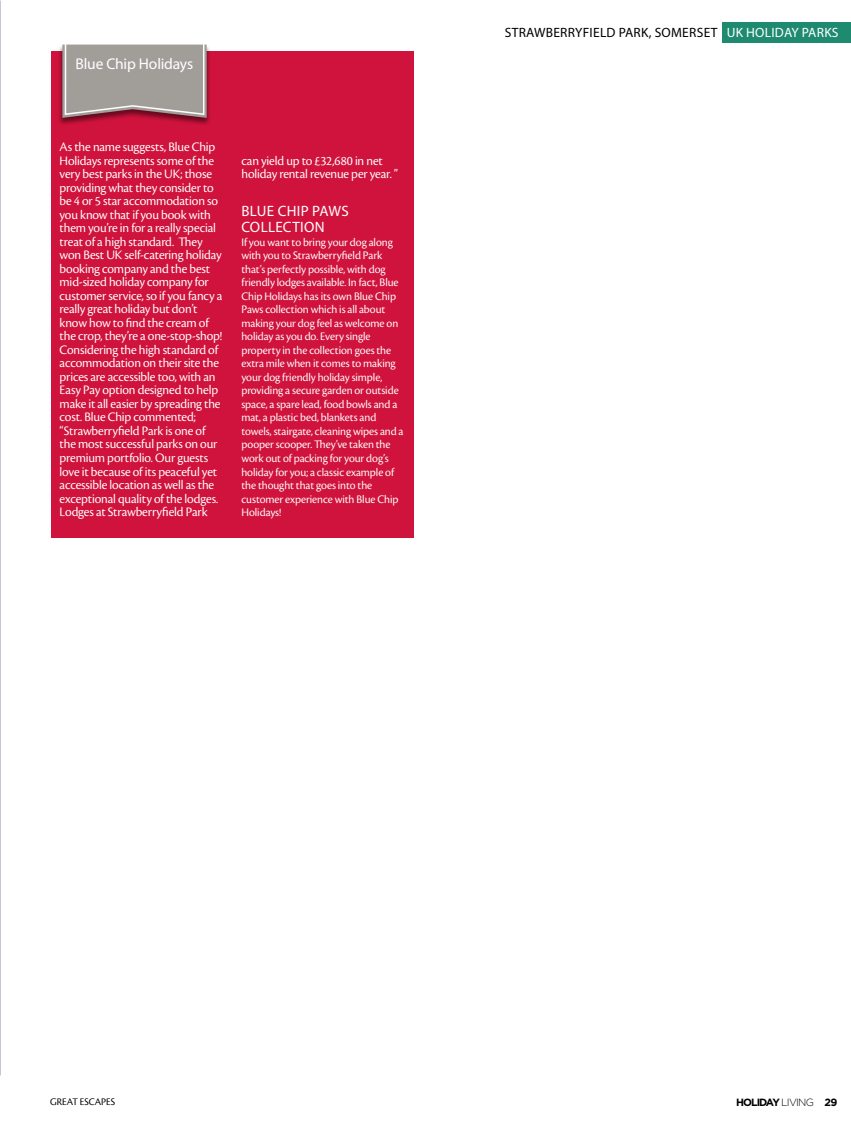
<style>
.page{position:relative;width:851px;height:1127px;background:#fff}
.page>*{position:absolute;margin:0;border:0;box-sizing:border-box;transform-origin:0 0}
.t1{font:15.6px "Myriad Pro";letter-spacing:-.015em;color:#fff}
.t2{font:15px/16.5px "Myriad Pro";letter-spacing:.02em;color:#fff}
.t3{font:13.5px/13.5px "Cronos Pro Disp";letter-spacing:-.01em;color:#fff}
.t4{font:13.5px "Myriad Pro";letter-spacing:.02em;color:#000}
.t5{font:12px/13.5px "Cronos Pro Disp";letter-spacing:-.005em;color:#fff}
.t6{font:700 10.5px "Gotham";letter-spacing:-.11em;color:#000}
.t7{font:10.5px "Cronos Pro Disp";letter-spacing:.005em;color:#000}
.s1{color:#fff}
.s2{font-weight:300}
</style>
<div class="page">
<div style="left:722px;top:22px;width:128px;height:21px;background:#1e8a70"></div>
<div style="left:51px;top:51px;width:363px;height:486px;background:#d0133c"></div>
<div style="left:58px;top:44px;width:153px;height:82px;background:#000;opacity:.5"></div>
<svg style="left:62px;top:44px;width:145px;height:74px;background:#a39997"></svg>
<p class="t1" style="left:76px;top:54px;width:119px">Blue Chip Holidays</p>
<p class="t3" style="left:60px;top:140px;width:164px">As the name suggests, Blue Chip<br>Holidays represents some of the very best parks in the UK; those providing what they consider to be 4 or 5 star accommodation so you know that if you book with them you’re in for a really special treat of a high standard. They won Best UK self-catering holiday booking company and the best mid-sized holiday company for customer service, so if you fancy a really great holiday but don’t know how to find the cream of the crop, they’re a one-stop-shop!<br>Considering the high standard of accommodation on their site the prices are accessible too, with an<br>Easy Pay option designed to help make it all easier by spreading the cost. Blue Chip commented; “Strawberryfield Park is one of the most successful parks on our premium portfolio. Our guests love it because of its peaceful yet accessible location as well as the exceptional quality of the lodges.<br>Lodges at Strawberryfield Park</p>
<p class="t3" style="left:241px;top:154px;width:158px">can yield up to £32,680 in net holiday rental revenue per year. ”</p>
<p class="t2" style="left:241px;top:202px;width:109px">BLUE CHIP PAWS<br>COLLECTION</p>
<p class="t5" style="left:241px;top:235px;width:164px">If you want to bring your dog along with you to Strawberryfield Park that’s perfectly possible, with dog friendly lodges available. In fact, Blue Chip Holidays has its own Blue Chip Paws collection which is all about making your dog feel as welcome on holiday as you do. Every single property in the collection goes the extra mile when it comes to making your dog friendly holiday simple, providing a secure garden or outside space, a spare lead, food bowls and a mat, a plastic bed, blankets and towels, stairgate, cleaning wipes and a pooper scooper. They’ve taken the work out of packing for your dog’s holiday for you; a classic example of the thought that goes into the customer experience with Blue Chip Holidays!</p>
<p class="t4" style="left:504px;top:24px;width:335px">STRAWBERRYFIELD PARK, SOMERSET <span class="s1">UK HOLIDAY PARKS</span></p>
<p class="t7" style="left:50px;top:1096px;width:67px">GREAT ESCAPES</p>
<p class="t6" style="left:736px;top:1095px;width:103px">HOLIDAY <span class="s2">LIVING</span> 29</p>
</div>
